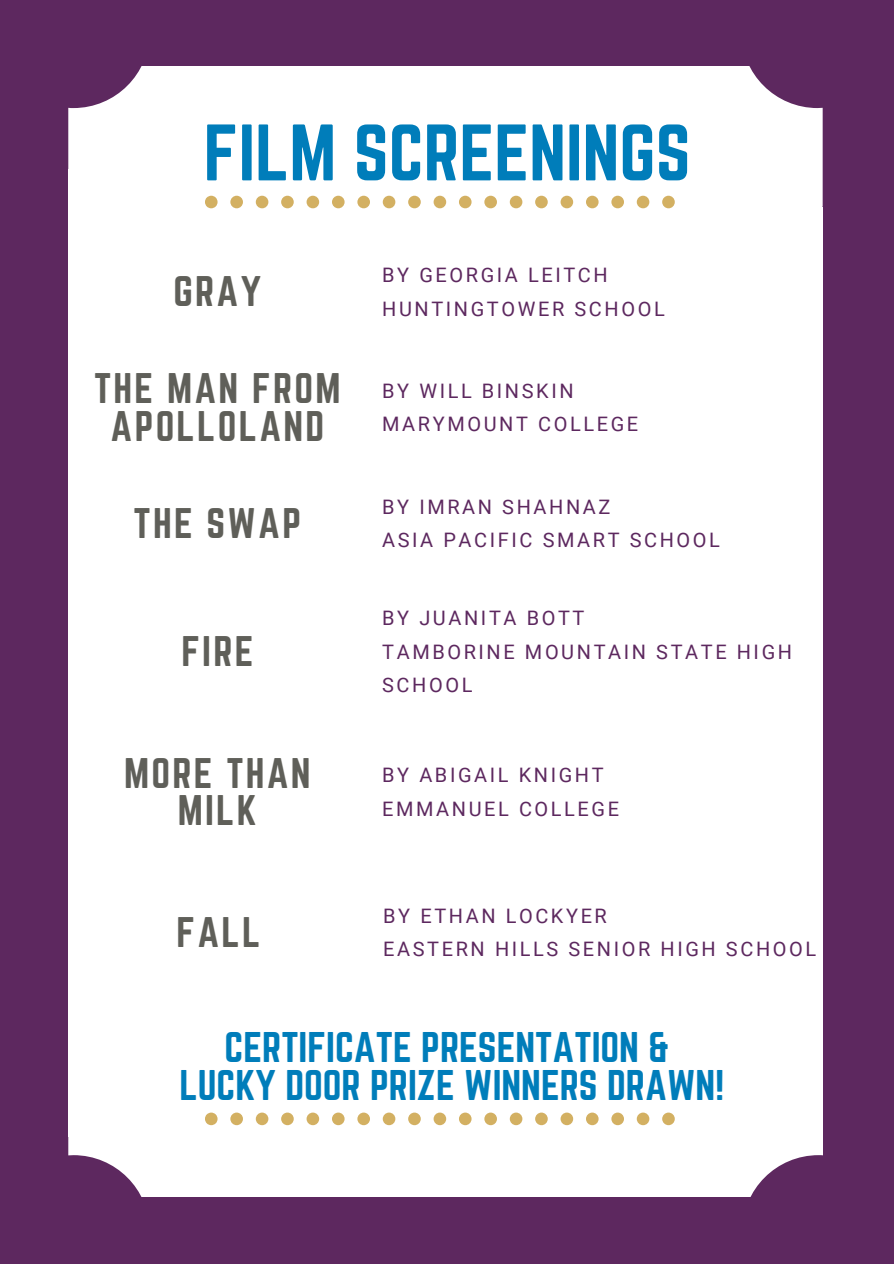
<style>
.page{position:relative;width:894px;height:1264px;background:#fff}
.page>*{position:absolute;margin:0;border:0;box-sizing:border-box;transform-origin:0 0}
.t1{font:69.9px "Norwester";color:#007dba}
.t2{font:37.5px/37.2px "Norwester";letter-spacing:.06em;color:#5f5f59;text-align:center}
.t3{font:37.5px/37.2px "Norwester";color:#007dba;text-align:center}
.t4{font:19.95px/33.8px "Roboto";letter-spacing:.13em;color:#5d285f}
</style>
<div class="page">
<div style="left:0;top:0;width:893px;height:1263px;background:#5d285f"></div>
<svg style="left:68px;top:1052px;width:754px;height:144px;background:#efeaef"></svg>
<div style="left:68px;top:66px;width:754px;height:141px;background:#fff"></div>
<div style="left:68px;top:169px;width:753px;height:967px;background:#fff"></div>
<div style="left:332px;top:196px;width:12px;height:12px;background:#d3b062;border-radius:50%"></div>
<div style="left:357px;top:196px;width:13px;height:12px;background:#d3b062;border-radius:50%"></div>
<div style="left:306px;top:196px;width:13px;height:12px;background:#d3b062;border-radius:50%"></div>
<div style="left:408px;top:196px;width:12px;height:12px;background:#d3b062;border-radius:50%"></div>
<svg style="left:205px;top:196px;width:12px;height:12px"></svg>
<div style="left:433px;top:196px;width:13px;height:12px;background:#d3b062;border-radius:50%"></div>
<div style="left:230px;top:196px;width:13px;height:12px;background:#d3b062;border-radius:50%"></div>
<div style="left:256px;top:196px;width:12px;height:12px;background:#d3b062;border-radius:50%"></div>
<div style="left:281px;top:196px;width:13px;height:12px;background:#d3b062;border-radius:50%"></div>
<div style="left:382px;top:196px;width:13px;height:12px;background:#d3b062;border-radius:50%"></div>
<div style="left:585px;top:196px;width:13px;height:12px;background:#d3b062;border-radius:50%"></div>
<div style="left:611px;top:196px;width:12px;height:12px;background:#d3b062;border-radius:50%"></div>
<div style="left:636px;top:196px;width:13px;height:12px;background:#d3b062;border-radius:50%"></div>
<div style="left:662px;top:196px;width:12px;height:12px;background:#d3b062;border-radius:50%"></div>
<div style="left:560px;top:196px;width:13px;height:12px;background:#d3b062;border-radius:50%"></div>
<div style="left:484px;top:196px;width:13px;height:12px;background:#d3b062;border-radius:50%"></div>
<div style="left:509px;top:196px;width:13px;height:12px;background:#d3b062;border-radius:50%"></div>
<div style="left:459px;top:196px;width:12px;height:12px;background:#d3b062;border-radius:50%"></div>
<div style="left:535px;top:196px;width:12px;height:12px;background:#d3b062;border-radius:50%"></div>
<div style="left:332px;top:1112px;width:12px;height:13px;background:#d3b062;border-radius:50%"></div>
<div style="left:357px;top:1112px;width:13px;height:13px;background:#d3b062;border-radius:50%"></div>
<div style="left:306px;top:1112px;width:13px;height:13px;background:#d3b062;border-radius:50%"></div>
<div style="left:408px;top:1112px;width:12px;height:13px;background:#d3b062;border-radius:50%"></div>
<svg style="left:205px;top:1112px;width:12px;height:13px"></svg>
<div style="left:433px;top:1112px;width:13px;height:13px;background:#d3b062;border-radius:50%"></div>
<div style="left:230px;top:1112px;width:13px;height:13px;background:#d3b062;border-radius:50%"></div>
<div style="left:256px;top:1112px;width:12px;height:13px;background:#d3b062;border-radius:50%"></div>
<div style="left:281px;top:1112px;width:13px;height:13px;background:#d3b062;border-radius:50%"></div>
<div style="left:382px;top:1112px;width:13px;height:13px;background:#d3b062;border-radius:50%"></div>
<div style="left:585px;top:1112px;width:13px;height:13px;background:#d3b062;border-radius:50%"></div>
<div style="left:611px;top:1112px;width:12px;height:13px;background:#d3b062;border-radius:50%"></div>
<div style="left:636px;top:1112px;width:13px;height:13px;background:#d3b062;border-radius:50%"></div>
<div style="left:662px;top:1112px;width:12px;height:13px;background:#d3b062;border-radius:50%"></div>
<div style="left:560px;top:1112px;width:13px;height:13px;background:#d3b062;border-radius:50%"></div>
<div style="left:484px;top:1112px;width:13px;height:13px;background:#d3b062;border-radius:50%"></div>
<div style="left:509px;top:1112px;width:13px;height:13px;background:#d3b062;border-radius:50%"></div>
<div style="left:459px;top:1112px;width:12px;height:13px;background:#d3b062;border-radius:50%"></div>
<div style="left:535px;top:1112px;width:12px;height:13px;background:#d3b062;border-radius:50%"></div>
<p class="t1" style="left:203px;top:110px;width:488px">FILM SCREENINGS</p>
<p class="t2" style="left:173px;top:273px;width:89px">GRAY</p>
<h1 class="t4" style="left:382px;top:258px;width:227px">BY GEORGIA LEITCH</h1>
<h2 class="t4" style="left:382px;top:292px;width:284px">HUNTINGTOWER SCHOOL</h2>
<h2 class="t2" style="left:94px;top:370px;width:248px">THE MAN FROM<br>APOLLOLAND</h2>
<h2 class="t4" style="left:382px;top:374px;width:193px">BY WILL BINSKIN</h2>
<h2 class="t4" style="left:382px;top:408px;width:257px">MARYMOUNT COLLEGE</h2>
<h2 class="t2" style="left:133px;top:504px;width:169px">THE SWAP</h2>
<p class="t2" style="left:181px;top:632px;width:74px">FIRE</p>
<h2 class="t4" style="left:382px;top:490px;width:230px">BY IMRAN SHAHNAZ</h2>
<h2 class="t4" style="left:382px;top:523px;width:339px">ASIA PACIFIC SMART SCHOOL</h2>
<p class="t4" style="left:382px;top:601px;width:204px">BY JUANITA BOTT</p>
<p class="t4" style="left:382px;top:635px;width:411px">TAMBORINE MOUNTAIN STATE HIGH<br>SCHOOL</p>
<p class="t2" style="left:124px;top:754px;width:188px">MORE THAN<br>MILK</p>
<p class="t4" style="left:382px;top:758px;width:223px">BY ABIGAIL KNIGHT</p>
<p class="t4" style="left:382px;top:792px;width:238px">EMMANUEL COLLEGE</p>
<p class="t2" style="left:176px;top:913px;width:86px">FALL</p>
<p class="t4" style="left:383px;top:899px;width:225px">BY ETHAN LOCKYER</p>
<p class="t4" style="left:383px;top:932px;width:434px">EASTERN HILLS SENIOR HIGH SCHOOL</p>
<p class="t3" style="left:179px;top:1028px;width:546px">CERTIFICATE PRESENTATION &amp;<br>LUCKY DOOR PRIZE WINNERS DRAWN!</p>
</div>
